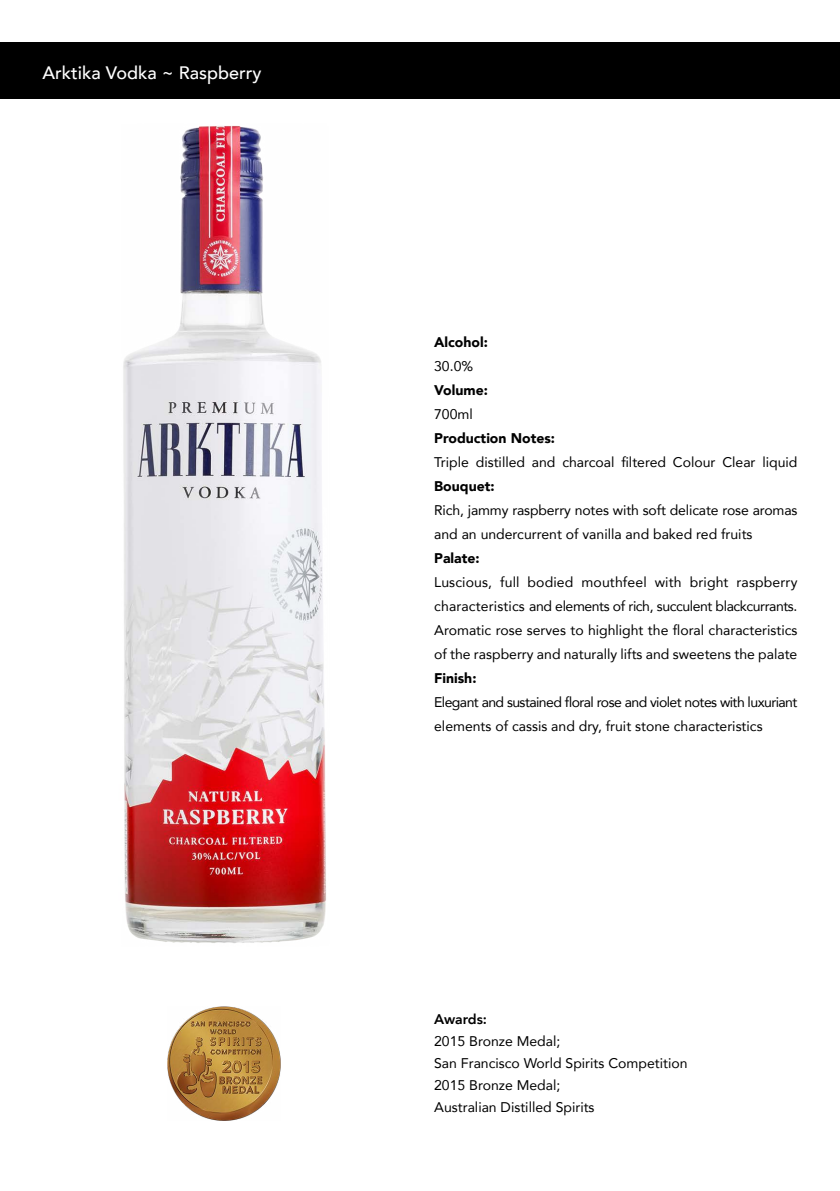
<style>
.page{position:relative;width:840px;height:1191px;background:#fff}
.page>*{position:absolute;margin:0;border:0;box-sizing:border-box;transform-origin:0 0}
.t1{font:500 18px "Avenir";color:#fff}
.t2{font:14px/24px "Avenir";color:#000}
.t3{font:14px/24px "Avenir";letter-spacing:-.04em;color:#000}
.t4{font:900 14px "Avenir";color:#000}
.t5{font:800 14px "Avenir";color:#000}
</style>
<div class="page">
<img style="left:123px;top:125px;width:203px;height:818px">
<div style="left:0;top:43px;width:839px;height:56px;background:#000"></div>
<img style="left:167px;top:1006px;width:114px;height:114px">
<p class="t1" style="left:43px;top:58px;width:220px">Arktika Vodka ~ Raspberry</p>
<p class="t4" style="left:434px;top:330px;width:55px">Alcohol:</p>
<p class="t2" style="left:434px;top:354px;width:40px">30.0%</p>
<p class="t4" style="left:434px;top:378px;width:55px">Volume:</p>
<p class="t2" style="left:434px;top:402px;width:40px">700ml</p>
<p class="t4" style="left:434px;top:426px;width:122px">Production Notes:</p>
<p class="t2" style="left:434px;top:450px;width:364px">Triple distilled and charcoal filtered Colour Clear liquid</p>
<p class="t4" style="left:434px;top:474px;width:62px">Bouquet:</p>
<p class="t2" style="left:434px;top:498px;width:364px">Rich, jammy raspberry notes with soft delicate rose aromas and an undercurrent of vanilla and baked red fruits</p>
<p class="t4" style="left:434px;top:546px;width:47px">Palate:</p>
<p class="t2" style="left:434px;top:570px;width:364px;text-align:justify">Luscious, full bodied mouthfeel with bright raspberry characteristics and elements of rich, succulent blackcurrants.<br>Aromatic rose serves to highlight the floral characteristics of the raspberry and naturally lifts and sweetens the palate</p>
<p class="t4" style="left:434px;top:666px;width:44px">Finish:</p>
<p class="t3" style="left:434px;top:690px;width:364px">Elegant and sustained floral rose and violet notes with luxuriant elements of cassis and dry, fruit stone characteristics</p>
<p class="t5" style="left:434px;top:1008px;width:54px">Awards:</p>
<p class="t2" style="left:434px;top:1029px;width:255px;line-height:22px">2015 Bronze Medal;<br>San Francisco World Spirits Competition<br>2015 Bronze Medal;<br>Australian Distilled Spirits</p>
</div>
